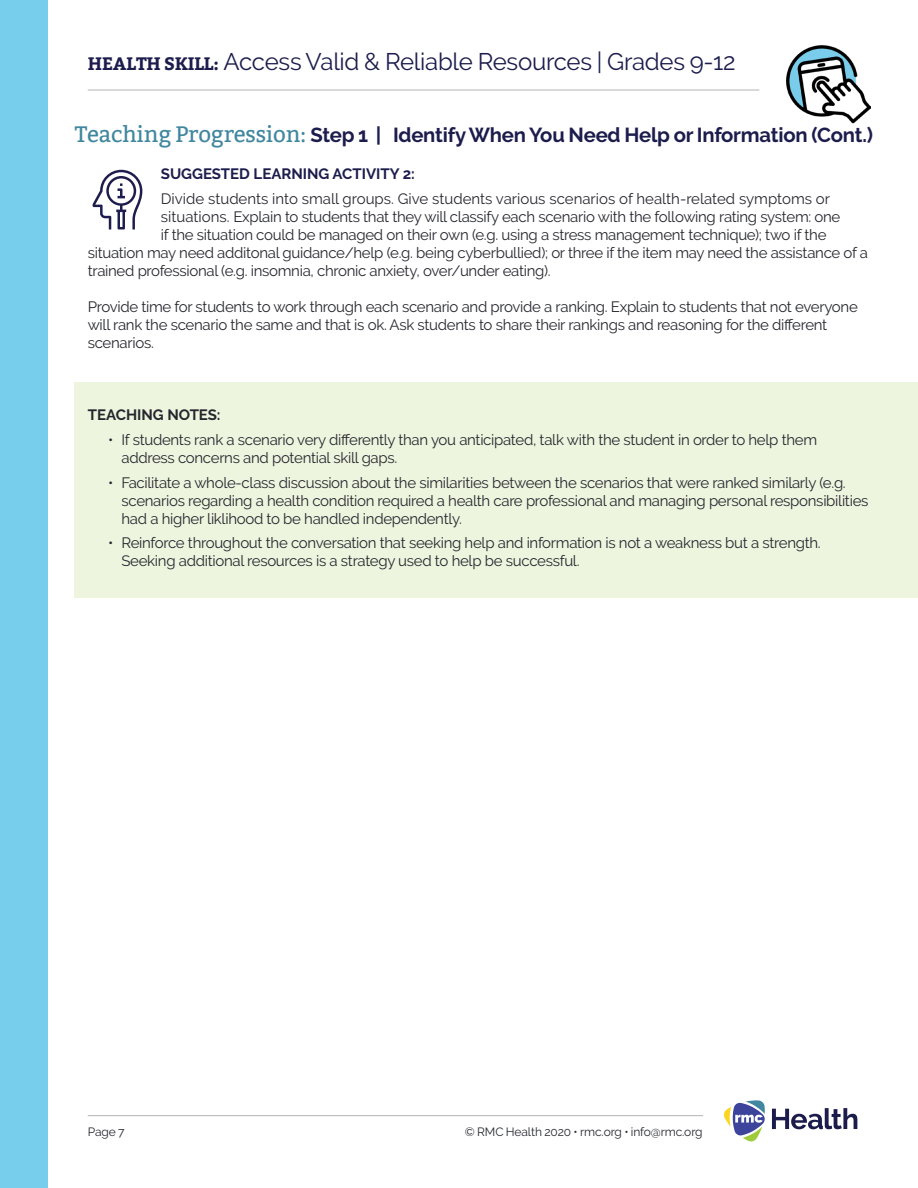
<style>
.page{position:relative;width:918px;height:1188px;background:#fff}
.page>*{position:absolute;margin:0;border:0;box-sizing:border-box;transform-origin:0 0}
.t1{font:24px "Raleway";letter-spacing:-.01em;color:#1c1c4d}
.t2{font:700 20.25px "Raleway";letter-spacing:-.01em;color:#1c1c4d}
.Body_Copy{font:15px/18px "Raleway";letter-spacing:-.02em;color:#26272e}
.Body_Copy-2{font:15px "Raleway";color:#26272e}
.Small_Purple_Header{font:700 15px "Raleway";color:#1c1c4d}
.Small_Purple_Header-2{font:700 15px "Raleway";color:#26272e}
.t3{font:12px "Raleway";letter-spacing:-.01em;color:#26272e}
.s1{font-family:"Bitter";font-weight:700;font-size:18px}
.s2{font-family:"Bitter";font-weight:400;font-size:22.35px;color:#40879f}
</style>
<div class="page">
<div style="left:0;top:0;width:47px;height:1188px;background:#77cdec"></div>
<svg style="left:724px;top:1100px;width:41px;height:42px"></svg>
<svg style="left:772px;top:1108px;width:85px;height:21px"></svg>
<hr style="left:88px;top:1115px;width:615px;height:1px;background:#b4b5b8">
<hr style="left:88px;top:90px;width:671px;height:1px;background:#b4b5b8">
<img style="left:787px;top:46px;width:84px;height:78px">
<div style="left:74px;top:382px;width:844px;height:216px;background:#eef5df"></div>
<svg style="left:93px;top:170px;width:49px;height:59px"></svg>
<h1 class="t1" style="left:88px;top:47px;width:649px"><span class="s1">HEALTH SKILL:</span> Access Valid &amp; Reliable Resources | Grades 9-12</h1>
<p class="t2" style="left:75px;top:124px;width:800px"><span class="s2">Teaching Progression:</span> Step 1 | Identify When You Need Help or Information (Cont.)</p>
<p class="Small_Purple_Header" style="left:161px;top:166px;width:256px">SUGGESTED LEARNING ACTIVITY 2:</p>
<p class="Body_Copy-2" style="left:161px;top:190px;width:671px">Divide students into small groups. Give students various scenarios of health-related symptoms or</p>
<p class="Body_Copy" style="left:161px;top:208px;width:681px">situations. Explain to students that they will classify each scenario with the following rating system: one</p>
<p class="Body_Copy" style="left:161px;top:226px;width:667px">if the situation could be managed on their own (e.g. using a stress management technique); two if the</p>
<p class="Body_Copy" style="left:88px;top:244px;width:782px">situation may need additonal guidance/help (e.g. being cyberbullied); or three if the item may need the assistance of a</p>
<p class="Body_Copy" style="left:88px;top:262px;width:464px">trained professional (e.g. insomnia, chronic anxiety, over/under eating).</p>
<p class="Body_Copy" style="left:88px;top:298px;width:772px">Provide time for students to work through each scenario and provide a ranking. Explain to students that not everyone will rank the scenario the same and that is ok. Ask students to share their rankings and reasoning for the different scenarios.</p>
<p class="Small_Purple_Header-2" style="left:88px;top:406px;width:134px">TEACHING NOTES:</p>
<p class="Body_Copy" style="left:122px;top:431px;width:697px;text-indent:-14px">• If students rank a scenario very differently than you anticipated, talk with the student in order to help them address concerns and potential skill gaps.</p>
<p class="Body_Copy" style="left:122px;top:473px;width:748px;text-indent:-14px">• Facilitate a whole-class discussion about the similarities between the scenarios that were ranked similarly (e.g. scenarios regarding a health condition required a health care professional and managing personal responsibilities had a higher liklihood to be handled independently.</p>
<p class="Body_Copy" style="left:122px;top:534px;width:701px;text-indent:-14px">• Reinforce throughout the conversation that seeking help and information is not a weakness but a strength.<br>Seeking additional resources is a strategy used to help be successful.</p>
<p class="t3" style="left:88px;top:1125px;width:38px">Page 7</p>
<p class="t3" style="left:465px;top:1125px;width:239px">© RMC Health 2020 • rmc.org • info@rmc.org</p>
</div>
